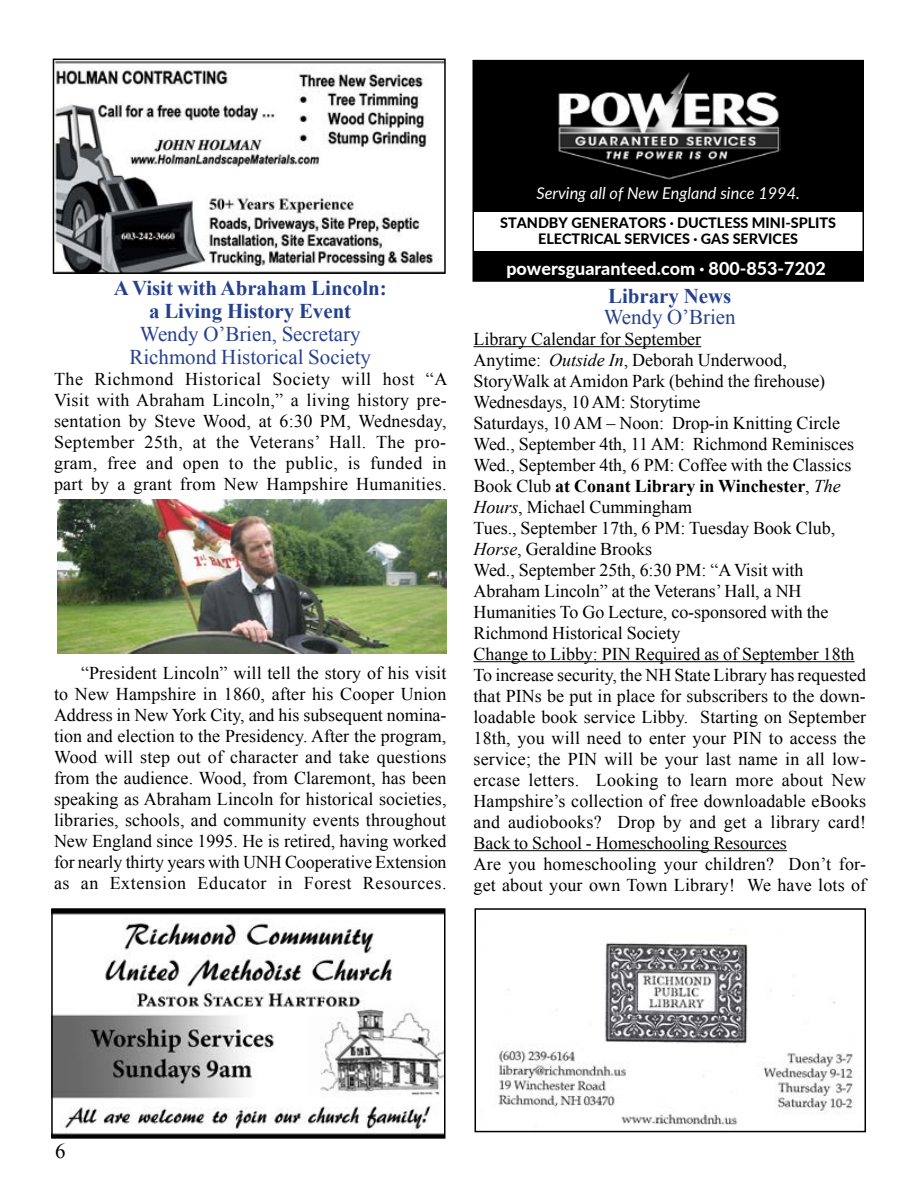
<style>
.page{position:relative;width:918px;height:1188px;background:#fff}
.page>*{position:absolute;margin:0;border:0;box-sizing:border-box;transform-origin:0 0}
.t1{font:21px/23.1px "Times New Roman";letter-spacing:-.005em;color:#25408f;text-align:center}
.t2{font:700 21px/23.1px "Times New Roman";letter-spacing:-.005em;color:#25408f;text-align:center}
.t3{font:21px "Times New Roman";color:#000}
.t4{font:18px/21px "Times New Roman";color:#000;text-align:justify}
.t5{font:800 17.85px "Lato";color:#fff}
.t6{font:italic 16.35px "Lato";color:#fff}
.t7{font:800 14.4px/16.8px "Lato";color:#000;text-align:center}
.s1{font-style:italic}
.s2{font-weight:700}
</style>
<div class="page">
<img style="left:56px;top:62px;width:387px;height:209px">
<div style="left:53px;top:59px;width:393px;height:215px;border:2px solid #000"></div>
<img style="left:54px;top:911px;width:389px;height:225px">
<div style="left:51px;top:908px;width:395px;height:231px;border:2px solid #000"></div>
<div style="left:473px;top:61px;width:390px;height:220px;background:#000"></div>
<img style="left:558px;top:72px;width:222px;height:108px">
<div style="left:473px;top:212px;width:390px;height:38px;background:#fff"></div>
<div style="left:472px;top:60px;width:392px;height:222px;border:2px solid #000"></div>
<img style="left:497px;top:942px;width:358px;height:183px">
<div style="left:475px;top:908px;width:391px;height:224px;border:2px solid #000"></div>
<hr style="left:474px;top:346px;width:227px;height:1px;background:#000">
<hr style="left:474px;top:661px;width:381px;height:1px;background:#000">
<hr style="left:474px;top:850px;width:313px;height:1px;background:#000">
<img style="left:57px;top:500px;width:390px;height:153px">
<p class="t2" style="left:114px;top:276px;width:275px">A Visit with Abraham Lincoln: a Living History Event</p>
<p class="t1" style="left:130px;top:322px;width:243px">Wendy O’Brien, Secretary<br>Richmond Historical Society</p>
<p class="t4" style="left:54px;top:368px;width:395px">The Richmond Historical Society will host “A Visit with Abraham Lincoln,” a living history pre&shy;sentation by Steve Wood, at 6:30 PM, Wednesday, September 25th, at the Veterans’ Hall. The pro&shy;gram, free and open to the public, is funded in part by a grant from New Hampshire Humanities.</p>
<p class="t4" style="left:54px;top:662px;width:394px;text-indent:27px">“President Lincoln” will tell the story of his visit to New Hampshire in 1860, after his Cooper Union Address in New York City, and his subsequent nomina&shy;tion and election to the Presidency. After the program, Wood will step out of character and take questions from the audience. Wood, from Claremont, has been speaking as Abraham Lincoln for historical societies, libraries, schools, and community events throughout New England since 1995. He is retired, having worked for nearly thirty years with UNH Cooperative Extension as an Extension Educator in Forest Resources.</p>
<p class="t6" style="left:536px;top:181px;width:265px">Serving all of New England since 1994.</p>
<p class="t7" style="left:500px;top:213px;width:337px">STANDBY GENERATORS · DUCTLESS MINI-SPLITS<br>ELECTRICAL SERVICES · GAS SERVICES</p>
<p class="t5" style="left:506px;top:255px;width:321px">powersguaranteed.com · 800-853-7202</p>
<p class="t2" style="left:608px;top:284px;width:125px">Library News</p>
<p class="t1" style="left:604px;top:305px;width:133px">Wendy O’Brien</p>
<p class="t4" style="left:474px;top:328px;width:394px;text-align:left">Library Calendar for September<br>Anytime: <span class="s1">Outside In</span>, Deborah Underwood, StoryWalk at Amidon Park (behind the firehouse)<br>Wednesdays, 10 AM: Storytime<br>Saturdays, 10 AM – Noon: Drop-in Knitting Circle Wed., September 4th, 11 AM: Richmond Reminisces Wed., September 4th, 6 PM: Coffee with the Classics Book Club <span class="s2">at Conant Library in Winchester</span>, <span class="s1">The Hours</span>, Michael Cummingham<br>Tues., September 17th, 6 PM: Tuesday Book Club, <span class="s1">Horse</span>, Geraldine Brooks<br>Wed., September 25th, 6:30 PM: “A Visit with Abraham Lincoln” at the Veterans’ Hall, a NH Humanities To Go Lecture, co-sponsored with the Richmond Historical Society<br>Change to Libby: PIN Required as of September 18th To increase security, the NH State Library has requested that PINs be put in place for subscribers to the down&shy;loadable book service Libby. Starting on September 18th, you will need to enter your PIN to access the service; the PIN will be your last name in all low&shy;ercase letters. Looking to learn more about New Hampshire’s collection of free downloadable eBooks and audiobooks? Drop by and get a library card!<br>Back to School - Homeschooling Resources<br>Are you homeschooling your children? Don’t for&shy;get about your own Town Library! We have lots of</p>
<p class="t3" style="left:55px;top:1136px;width:12px">6</p>
</div>
